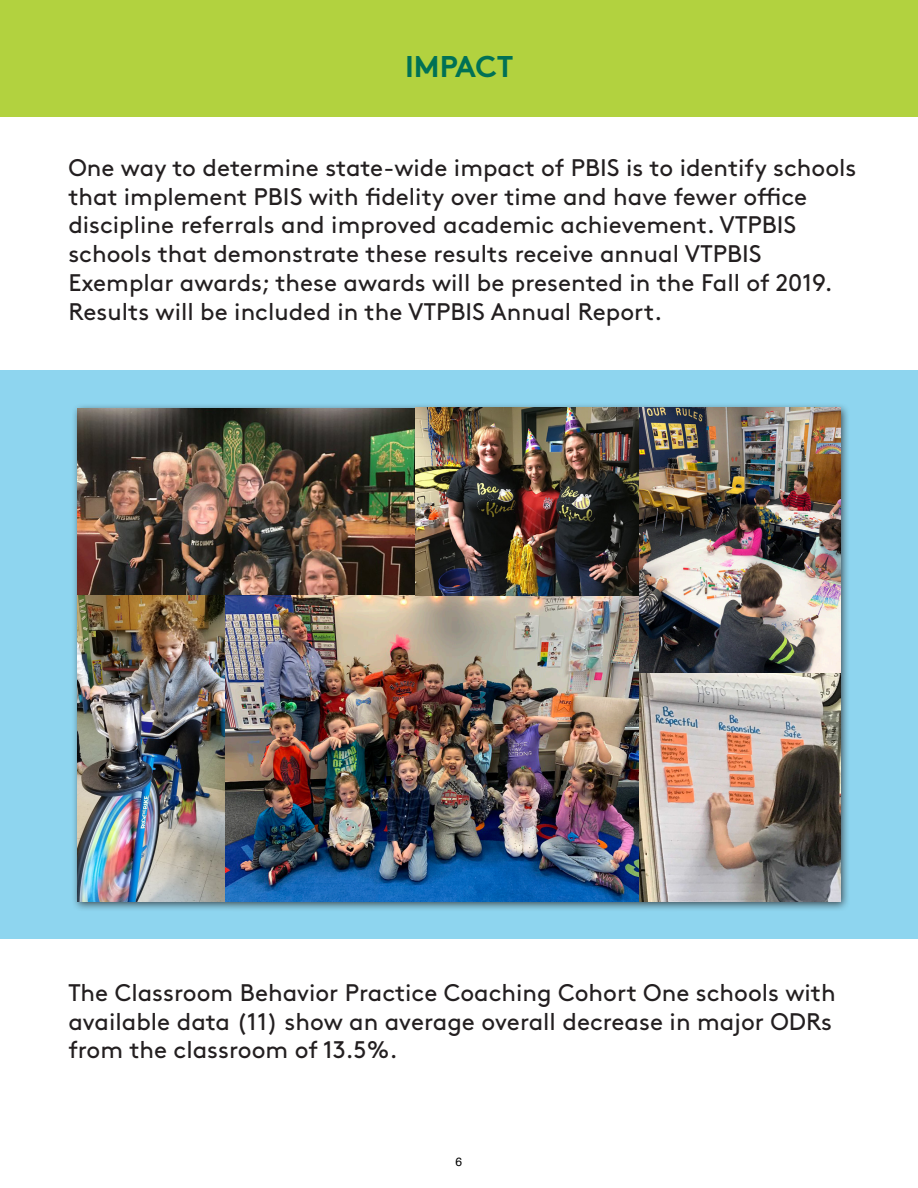
<style>
.page{position:relative;width:918px;height:1188px;background:#fff}
.page>*{position:absolute;margin:0;border:0;box-sizing:border-box;transform-origin:0 0}
.t1{font:700 30px "Brown Pro";color:#007155}
.t2{font:24px/28.8px "Brown Pro";color:#231f20}
.t3{font:12px "Helvetica";color:#000}
</style>
<div class="page">
<div style="left:0;top:370px;width:918px;height:569px;background:#8ed5ef"></div>
<div style="left:0;top:0;width:918px;height:117px;background:#b2d23f"></div>
<div style="left:71px;top:402px;width:780px;height:510px;background:#231f20;opacity:.75"></div>
<img style="left:78px;top:408px;width:762px;height:494px">
<p class="t1" style="left:405px;top:42px;width:110px">IMPACT</p>
<p class="t2" style="left:68px;top:151px;width:790px">One way to determine state-wide impact of PBIS is to identify schools that implement PBIS with fidelity over time and have fewer office discipline referrals and improved academic achievement. VTPBIS schools that demonstrate these results receive annual VTPBIS Exemplar awards; these awards will be presented in the Fall of 2019.<br>Results will be included in the VTPBIS Annual Report.</p>
<p class="t2" style="left:68px;top:976px;width:769px">The Classroom Behavior Practice Coaching Cohort One schools with available data (11) show an average overall decrease in major ODRs from the classroom of 13.5%.</p>
<p class="t3" style="left:456px;top:1157px;width:8px">6</p>
</div>
